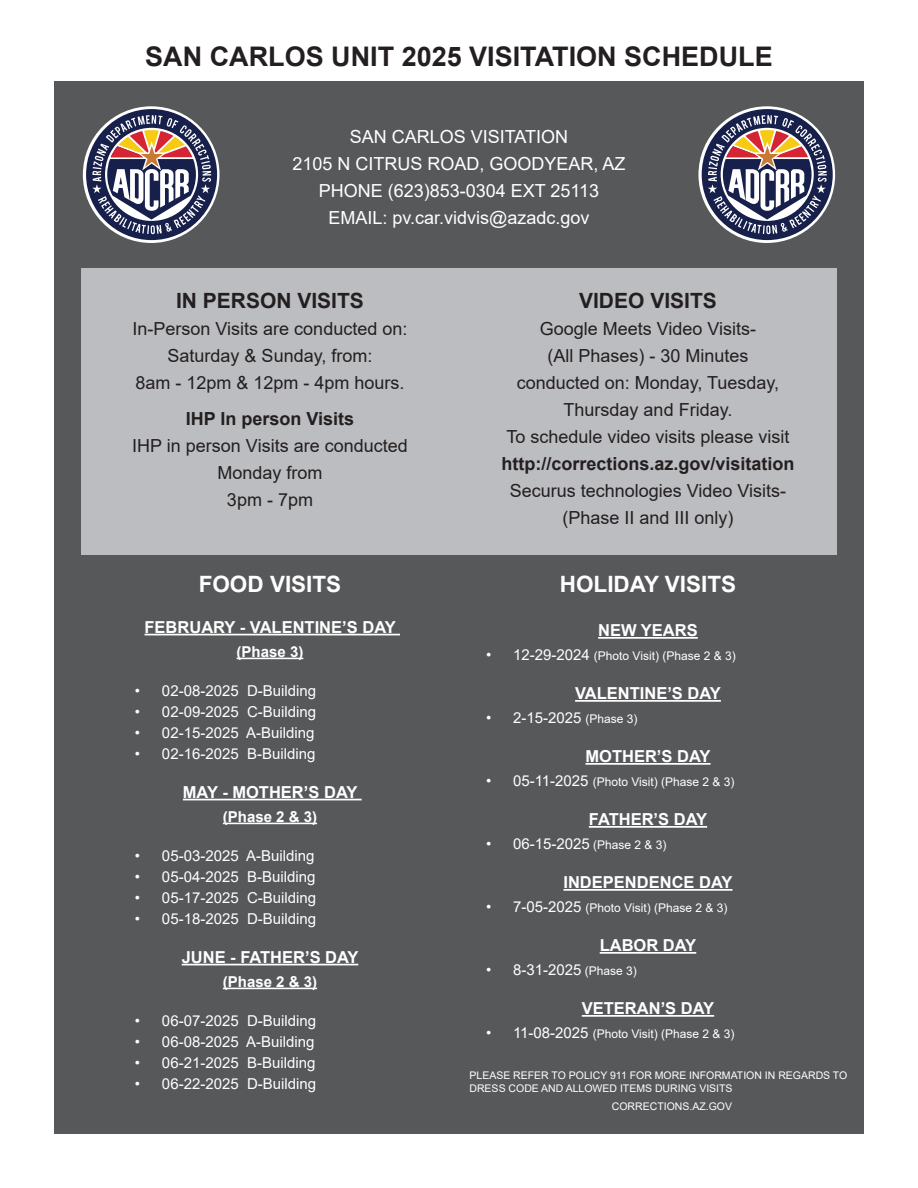
<style>
.page{position:relative;width:918px;height:1188px;background:#fff}
.page>*{position:absolute;margin:0;border:0;box-sizing:border-box;transform-origin:0 0}
.t1{font:700 27px "Arial";color:#231f20}
.t2{font:700 22.5px "Arial";color:#fff}
.t3{font:700 21px "Arial";color:#231f20}
.t4{font:18px/27px "Arial";color:#231f20;text-align:center}
.t5{font:18px/27px "Arial";color:#fff;text-align:center}
.t6{font:700 18px "Arial";color:#231f20}
.t7{font:700 16.5px "Arial";color:#fff}
.t8{font:15px "Arial";color:#fff}
.t9{font:700 15px "Arial";color:#fff}
.t10{font:12px "Arial";color:#fff}
.t11{font:10.5px/12.6px "Arial";color:#fff}
.s1{font-size:15px}
.s2{font-size:12px}
</style>
<div class="page">
<div style="left:54px;top:81px;width:810px;height:1053px;background:#57585a"></div>
<div style="left:81px;top:268px;width:756px;height:287px;background:#bcbdc0"></div>
<svg style="left:86px;top:109px;width:131px;height:131px"></svg>
<svg style="left:702px;top:109px;width:131px;height:131px"></svg>
<hr style="left:145px;top:634px;width:255px;height:1px;background:#fff">
<hr style="left:237px;top:658px;width:66px;height:1px;background:#fff">
<hr style="left:183px;top:799px;width:179px;height:1px;background:#fff">
<hr style="left:223px;top:823px;width:94px;height:1px;background:#fff">
<hr style="left:182px;top:964px;width:176px;height:1px;background:#fff">
<hr style="left:223px;top:988px;width:94px;height:1px;background:#fff">
<hr style="left:598px;top:637px;width:100px;height:2px;background:#fff">
<hr style="left:575px;top:700px;width:146px;height:2px;background:#fff">
<hr style="left:586px;top:763px;width:124px;height:2px;background:#fff">
<hr style="left:589px;top:826px;width:118px;height:2px;background:#fff">
<hr style="left:563px;top:889px;width:170px;height:2px;background:#fff">
<hr style="left:600px;top:952px;width:96px;height:2px;background:#fff">
<hr style="left:582px;top:1015px;width:132px;height:2px;background:#fff">
<h1 class="t1" style="left:145px;top:37px;width:629px">SAN CARLOS UNIT 2025 VISITATION SCHEDULE</h1>
<p class="t5" style="left:292px;top:123px;width:335px">SAN CARLOS VISITATION<br>2105 N CITRUS ROAD, GOODYEAR, AZ<br>PHONE (623)853-0304 EXT 25113<br>EMAIL: pv.car.vidvis@azadc.gov</p>
<h3 class="t3" style="left:176px;top:286px;width:189px">IN PERSON VISITS</h3>
<p class="t4" style="left:133px;top:315px;width:276px">In-Person Visits are conducted on:<br>Saturday &amp; Sunday, from:<br>8am - 12pm &amp; 12pm - 4pm hours.</p>
<p class="t6" style="left:186px;top:406px;width:170px">IHP In person Visits</p>
<p class="t4" style="left:132px;top:432px;width:277px">IHP in person Visits are conducted<br>Monday from<br>3pm - 7pm</p>
<h2 class="t2" style="left:199px;top:569px;width:144px">FOOD VISITS</h2>
<p class="t7" style="left:145px;top:615px;width:253px">FEBRUARY - VALENTINE’S DAY</p>
<p class="t9" style="left:237px;top:641px;width:68px">(Phase 3)</p>
<p class="t8" style="left:135px;top:680px;width:183px">• 02-08-2025 D-Building</p>
<p class="t8" style="left:135px;top:701px;width:183px">• 02-09-2025 C-Building</p>
<p class="t8" style="left:135px;top:722px;width:181px">• 02-15-2025 A-Building</p>
<p class="t8" style="left:135px;top:743px;width:182px">• 02-16-2025 B-Building</p>
<p class="t7" style="left:183px;top:780px;width:176px">MAY - MOTHER’S DAY</p>
<p class="t9" style="left:223px;top:806px;width:96px">(Phase 2 &amp; 3)</p>
<p class="t8" style="left:135px;top:845px;width:181px">• 05-03-2025 A-Building</p>
<p class="t8" style="left:135px;top:866px;width:182px">• 05-04-2025 B-Building</p>
<p class="t8" style="left:135px;top:887px;width:183px">• 05-17-2025 C-Building</p>
<p class="t8" style="left:135px;top:908px;width:183px">• 05-18-2025 D-Building</p>
<p class="t7" style="left:182px;top:945px;width:178px">JUNE - FATHER’S DAY</p>
<p class="t9" style="left:223px;top:971px;width:96px">(Phase 2 &amp; 3)</p>
<p class="t8" style="left:135px;top:1010px;width:183px">• 06-07-2025 D-Building</p>
<p class="t8" style="left:135px;top:1031px;width:181px">• 06-08-2025 A-Building</p>
<p class="t8" style="left:135px;top:1052px;width:182px">• 06-21-2025 B-Building</p>
<p class="t8" style="left:135px;top:1073px;width:183px">• 06-22-2025 D-Building</p>
<h3 class="t3" style="left:579px;top:286px;width:139px">VIDEO VISITS</h3>
<p class="t4" style="left:506px;top:315px;width:285px">Google Meets Video Visits-<br>(All Phases) - 30 Minutes conducted on: Monday, Tuesday,<br>Thursday and Friday.<br>To schedule video visits please visit</p>
<p class="t6" style="left:501px;top:451px;width:295px">http://corrections.az.gov/visitation</p>
<p class="t4" style="left:510px;top:477px;width:278px">Securus technologies Video Visits-(Phase II and III only)</p>
<h2 class="t2" style="left:560px;top:569px;width:178px">HOLIDAY VISITS</h2>
<p class="t7" style="left:598px;top:619px;width:101px">NEW YEARS</p>
<p class="t10" style="left:486px;top:648px;width:251px"><span class="s1">• 12-29-2024</span> (Photo Visit) (Phase 2 &amp; 3)</p>
<p class="t7" style="left:575px;top:682px;width:147px">VALENTINE’S DAY</p>
<p class="t8" style="left:486px;top:708px;width:153px">• 2-15-2025 <span class="s2">(Phase 3)</span></p>
<p class="t7" style="left:586px;top:745px;width:126px">MOTHER’S DAY</p>
<p class="t10" style="left:486px;top:774px;width:250px"><span class="s1">• 05-11-2025</span> (Photo Visit) (Phase 2 &amp; 3)</p>
<p class="t7" style="left:589px;top:808px;width:120px">FATHER’S DAY</p>
<p class="t8" style="left:486px;top:834px;width:182px">• 06-15-2025 <span class="s2">(Phase 2 &amp; 3)</span></p>
<p class="t7" style="left:563px;top:871px;width:171px">INDEPENDENCE DAY</p>
<p class="t10" style="left:486px;top:900px;width:243px"><span class="s1">• 7-05-2025</span> (Photo Visit) (Phase 2 &amp; 3)</p>
<p class="t7" style="left:600px;top:934px;width:98px">LABOR DAY</p>
<p class="t8" style="left:486px;top:960px;width:152px">• 8-31-2025 <span class="s2">(Phase 3)</span></p>
<p class="t7" style="left:582px;top:997px;width:134px">VETERAN’S DAY</p>
<p class="t10" style="left:486px;top:1026px;width:250px"><span class="s1">• 11-08-2025</span> (Photo Visit) (Phase 2 &amp; 3)</p>
<p class="t11" style="left:470px;top:1069px;width:379px">PLEASE REFER TO POLICY 911 FOR MORE INFORMATION IN REGARDS TO<br>DRESS CODE AND ALLOWED ITEMS DURING VISITS</p>
<p class="t11" style="left:612px;top:1100px;width:122px">CORRECTIONS.AZ.GOV</p>
</div>
